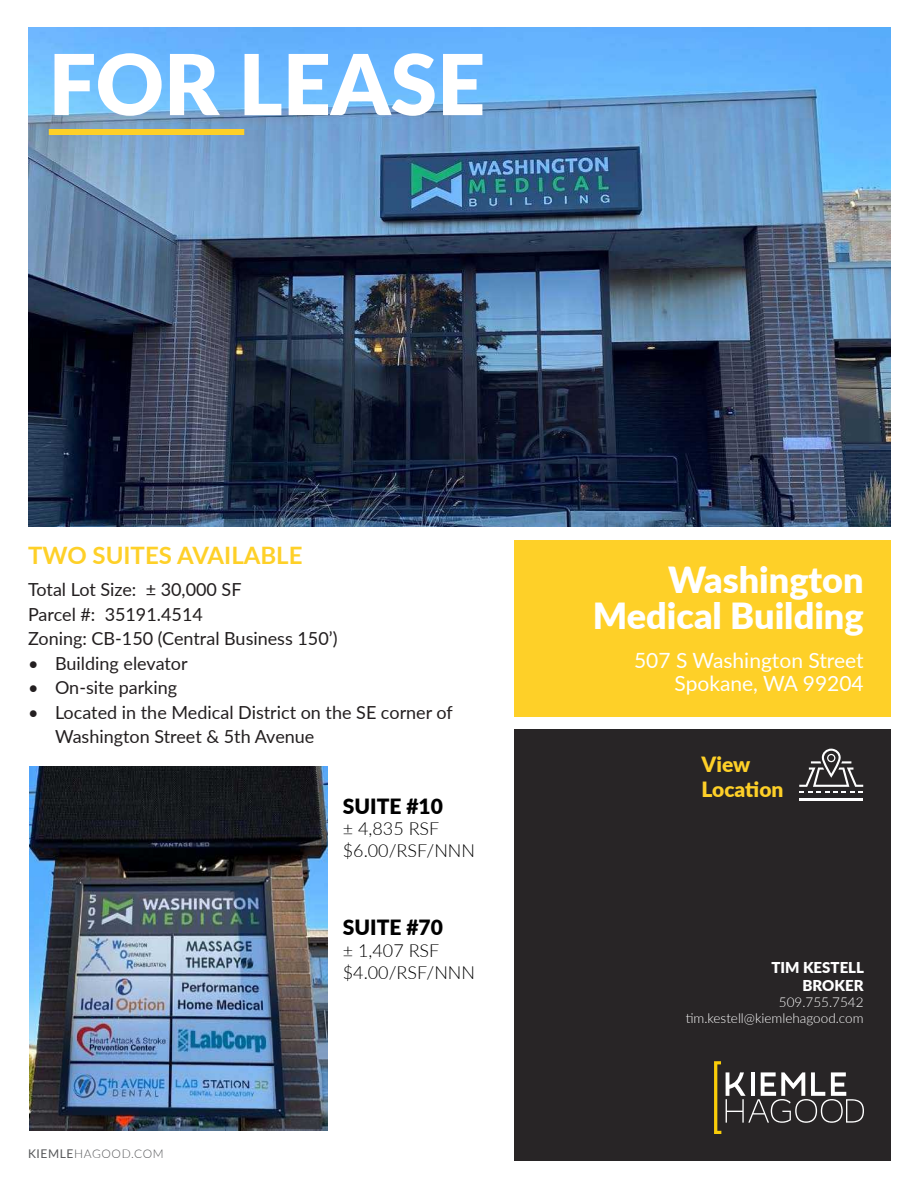
<style>
.page{position:relative;width:918px;height:1188px;background:#fff}
.page>*{position:absolute;margin:0;border:0;box-sizing:border-box;transform-origin:0 0}
.t1{font:900 84px "Lato";color:#fff}
.t2{font:900 36px "Lato";color:#fff}
.t3{font:700 24px "Lato";color:#fed028}
.t4{font:21px "Lato";color:#fff}
.t5{font:900 21px "Lato";color:#000}
.t6{font:900 21px "Lato";color:#fed028}
.t7{font:18px/24.5px "Lato";color:#231f20}
.t8{font:300 18px "Lato";color:#000}
.t9{font:900 15px "Lato";color:#fff}
.t10{font:300 13.5px/16.2px "Lato";color:#fff;text-align:right}
.t11{font:300 12px "Lato";letter-spacing:.05em;color:#57585a}
.s1{font-weight:400}
</style>
<div class="page">
<img style="left:28px;top:28px;width:863px;height:498px">
<div style="left:514px;top:729px;width:377px;height:432px;background:#282526"></div>
<div style="left:514px;top:540px;width:377px;height:176px;background:#fed028"></div>
<div style="left:49px;top:129px;width:195px;height:6px;background:#fed028"></div>
<hr style="left:799px;top:798px;width:64px;height:2px;background:#fff">
<svg style="left:799px;top:749px;width:64px;height:43px"></svg>
<svg style="left:714px;top:1061px;width:150px;height:73px"></svg>
<img style="left:30px;top:766px;width:297px;height:365px">
<p class="t1" style="left:49px;top:21px;width:438px">FOR LEASE</p>
<p class="t3" style="left:28px;top:537px;width:276px">TWO SUITES AVAILABLE</p>
<p class="t7" style="left:28px;top:577px;width:215px">Total Lot Size: ± 30,000 SF</p>
<p class="t7" style="left:28px;top:601px;width:176px">Parcel #: 35191.4514</p>
<p class="t7" style="left:28px;top:626px;width:311px">Zoning: CB-150 (Central Business 150’)</p>
<p class="t7" style="left:28px;top:650px;width:161px">• Building elevator</p>
<p class="t7" style="left:28px;top:675px;width:151px">• On-site parking</p>
<p class="t7" style="left:55px;top:699px;width:399px;text-indent:-27px">• Located in the Medical District on the SE corner of<br>Washington Street &amp; 5th Avenue</p>
<p class="t5" style="left:343px;top:790px;width:102px">SUITE #10</p>
<p class="t8" style="left:343px;top:816px;width:98px">± 4,835 RSF</p>
<p class="t8" style="left:343px;top:838px;width:134px">$6.00/RSF/NNN</p>
<p class="t11" style="left:28px;top:1145px;width:137px"><span class="s1">KIEMLE</span>HAGOOD.COM</p>
<p class="t5" style="left:343px;top:912px;width:102px">SUITE #70</p>
<p class="t8" style="left:343px;top:938px;width:98px">± 1,407 RSF</p>
<p class="t8" style="left:343px;top:960px;width:134px">$4.00/RSF/NNN</p>
<p class="t2" style="left:668px;top:553px;width:197px">Washington</p>
<p class="t2" style="left:593px;top:589px;width:272px">Medical Building</p>
<p class="t4" style="left:634px;top:646px;width:231px">507 S Washington Street</p>
<p class="t4" style="left:675px;top:668px;width:191px">Spokane, WA 99204</p>
<p class="t6" style="left:702px;top:749px;width:50px">View</p>
<p class="t6" style="left:702px;top:774px;width:84px">Location</p>
<p class="t9" style="left:771px;top:956px;width:94px">TIM KESTELL</p>
<p class="t9" style="left:803px;top:974px;width:62px">BROKER</p>
<p class="t10" style="left:686px;top:993px;width:179px">509.755.7542 tim.kestell@kiemlehagood.com</p>
</div>
